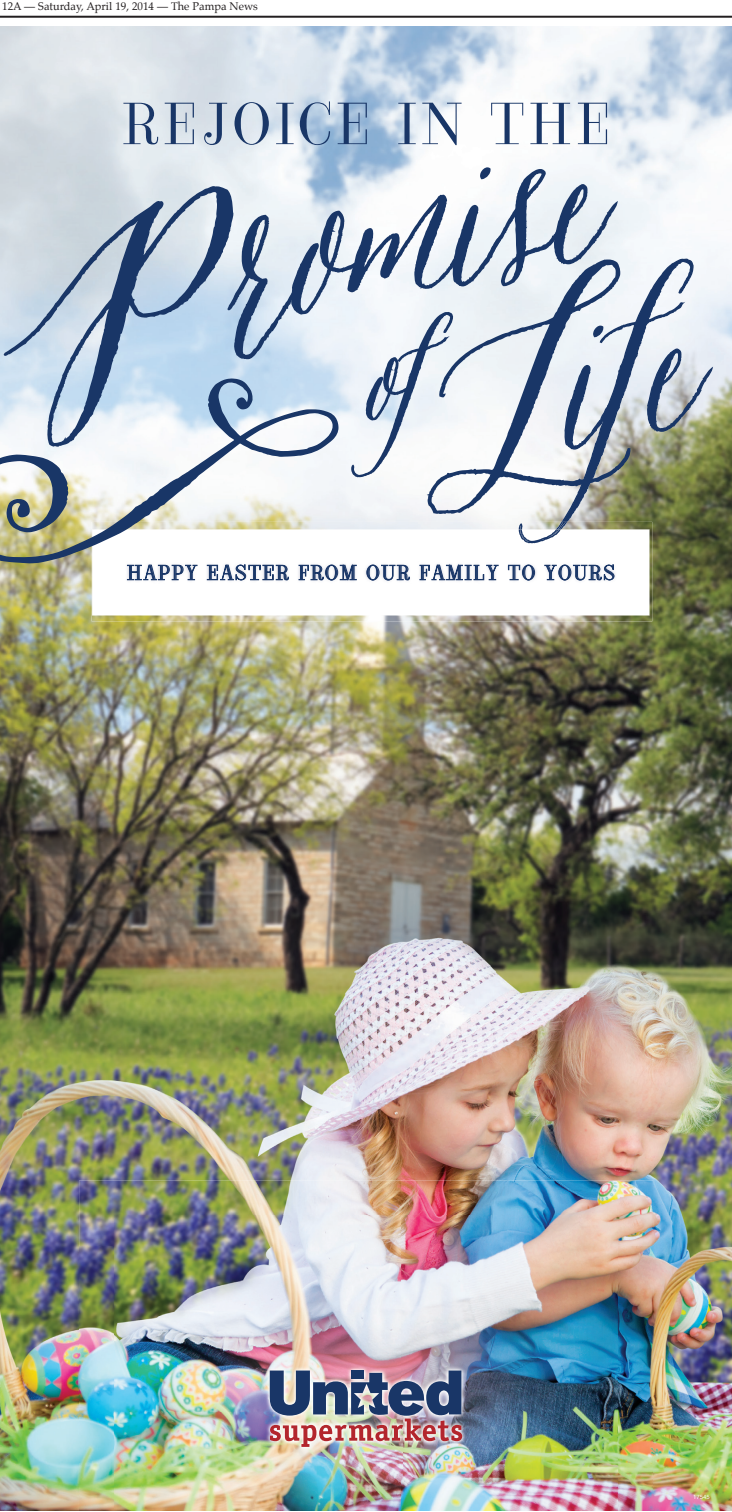
<style>
.page{position:relative;width:732px;height:1512px;background:#fff}
.page>*{position:absolute;margin:0;border:0;box-sizing:border-box;transform-origin:0 0}
.t1{font:27.3px "Acustica Caps";letter-spacing:.06em;color:#193667}
.t2{font:11px "Palatino";color:#231f20}
.t3{font:6px "Helvetica";color:#fff}
</style>
<div class="page">
<hr style="left:0;top:16px;width:732px;height:2px;background:#231f20">
<img style="left:0;top:26px;width:732px;height:1485px">
<svg style="left:518px;top:259px;width:176px;height:284px"></svg>
<svg style="left:647px;top:348px;width:66px;height:84px;background:#acb6bf"></svg>
<svg style="left:427px;top:259px;width:204px;height:255px"></svg>
<svg style="left:227px;top:166px;width:391px;height:311px"></svg>
<svg style="left:4px;top:186px;width:229px;height:192px;background:#afc1d4"></svg>
<svg style="left:123px;top:103px;width:35px;height:41px"></svg>
<svg style="left:165px;top:103px;width:29px;height:41px"></svg>
<svg style="left:204px;top:103px;width:23px;height:42px"></svg>
<svg style="left:235px;top:102px;width:34px;height:43px"></svg>
<svg style="left:276px;top:103px;width:18px;height:41px"></svg>
<svg style="left:300px;top:101px;width:30px;height:44px"></svg>
<svg style="left:338px;top:103px;width:29px;height:41px"></svg>
<svg style="left:398px;top:103px;width:18px;height:41px"></svg>
<svg style="left:422px;top:103px;width:40px;height:42px"></svg>
<svg style="left:491px;top:103px;width:32px;height:41px"></svg>
<svg style="left:530px;top:103px;width:40px;height:41px"></svg>
<svg style="left:578px;top:103px;width:29px;height:41px"></svg>
<img style="left:92px;top:522px;width:560px;height:99px">
<img style="left:519px;top:522px;width:48px;height:7px">
<img style="left:519px;top:529px;width:42px;height:1px">
<img style="left:92px;top:530px;width:557px;height:85px">
<img style="left:519px;top:530px;width:42px;height:13px">
<svg style="left:127px;top:565px;width:70px;height:15px"></svg>
<svg style="left:207px;top:564px;width:82px;height:16px"></svg>
<svg style="left:299px;top:564px;width:58px;height:16px"></svg>
<svg style="left:367px;top:565px;width:43px;height:15px"></svg>
<svg style="left:420px;top:564px;width:79px;height:16px"></svg>
<svg style="left:508px;top:565px;width:27px;height:15px"></svg>
<svg style="left:544px;top:564px;width:70px;height:16px"></svg>
<svg style="left:0;top:378px;width:339px;height:186px"></svg>
<img style="left:79px;top:1181px;width:574px;height:65px">
<img style="left:79px;top:1246px;width:35px;height:265px">
<img style="left:618px;top:1246px;width:35px;height:265px">
<img style="left:114px;top:1216px;width:504px;height:295px">
<img style="left:270px;top:1371px;width:192px;height:76px">
<p class="t2" style="left:2px;top:-3px;width:257px">12A — Saturday, April 19, 2014 — The Pampa News</p>
<p class="t1" style="left:127px;top:555px;width:489px">happy easter from our family to yours</p>
<p class="t3" style="left:693px;top:1492px;width:18px">17545</p>
</div>
